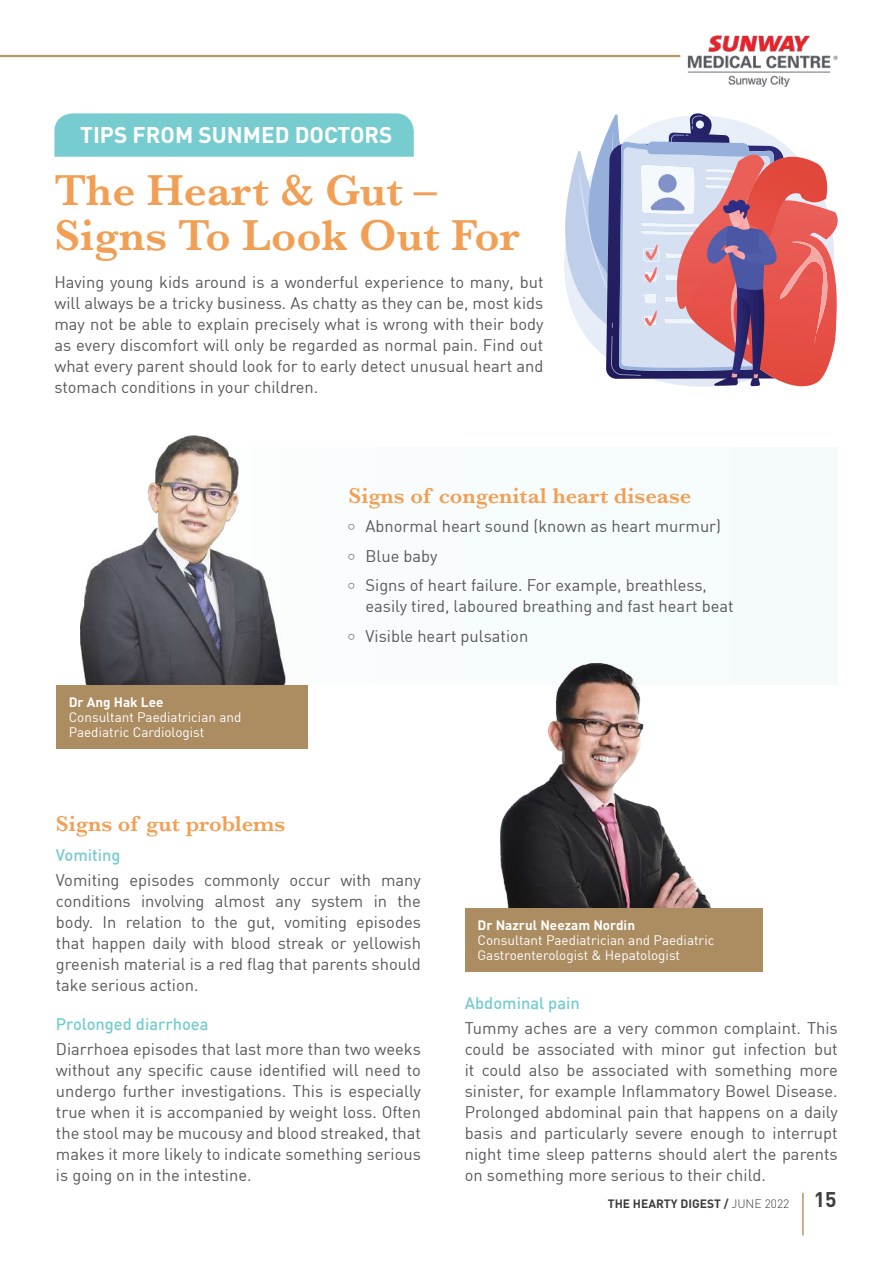
<style>
.page{position:relative;width:893px;height:1263px;background:#fff}
.page>*{position:absolute;margin:0;border:0;box-sizing:border-box;transform-origin:0 0}
.t1{font:600 45px/45px "Baskerville";color:#f19f54}
.t2{font:600 22.5px "Baskerville";color:#f19f54}
.t3{font:700 22.5px "DIN";color:#fff}
.t4{font:700 21px "DIN";color:#3e3e3f}
.t5{font:16.5px/21px "DIN";color:#57585a;text-align:justify}
.t6{font:500 16.5px "DIN";color:#77ccd0}
.t7{font:13.5px/15px "DIN";color:#fff}
.t8{font:700 13.5px "DIN";color:#fff}
.t9{font:700 12px "DIN";color:#3e3e3f}
.s1{font-weight:300}
</style>
<div class="page">
<hr style="left:802px;top:1193px;width:2px;height:42px;background:#b99764">
<hr style="left:0;top:55px;width:680px;height:2px;background:#b99764">
<img style="left:687px;top:35px;width:151px;height:51px">
<img style="left:81px;top:436px;width:143px;height:249px">
<div style="left:54px;top:113px;width:360px;height:44px;background:#77ccd0"></div>
<svg style="left:200px;top:447px;width:86px;height:238px"></svg>
<svg style="left:564px;top:113px;width:274px;height:273px"></svg>
<div style="left:56px;top:685px;width:252px;height:64px;background:#ac8c61"></div>
<img style="left:500px;top:663px;width:212px;height:245px">
<div style="left:465px;top:908px;width:297px;height:64px;background:#ac8c61"></div>
<h2 class="t3" style="left:80px;top:120px;width:314px">TIPS FROM SUNMED DOCTORS</h2>
<h1 class="t1" style="left:54px;top:167px;width:467px">The Heart &amp; Gut –<br>Signs To Look Out For</h1>
<p class="t5" style="left:54px;top:271px;width:491px">Having young kids around is a wonderful experience to many, but will always be a tricky business. As chatty as they can be, most kids may not be able to explain precisely what is wrong with their body as every discomfort will only be regarded as normal pain. Find out what every parent should look for to early detect unusual heart and stomach conditions in your children.</p>
<p class="t8" style="left:69px;top:693px;width:96px">Dr Ang Hak Lee</p>
<p class="t7" style="left:69px;top:709px;width:174px">Consultant Paediatrician and<br>Paediatric Cardiologist</p>
<h2 class="t2" style="left:348px;top:480px;width:344px">Signs of congenital heart disease</h2>
<p class="t5" style="left:348px;top:516px;width:374px">● Abnormal heart sound (known as heart murmur)</p>
<p class="t5" style="left:348px;top:545px;width:91px">● Blue baby</p>
<p class="t5" style="left:365px;top:575px;width:370px;text-indent:-17px">● Signs of heart failure. For example, breathless, easily tired, laboured breathing and fast heart beat</p>
<p class="t5" style="left:348px;top:625px;width:181px">● Visible heart pulsation</p>
<h2 class="t2" style="left:56px;top:808px;width:231px">Signs of gut problems</h2>
<p class="t6" style="left:56px;top:844px;width:66px">Vomiting</p>
<p class="t5" style="left:56px;top:869px;width:367px">Vomiting episodes commonly occur with many conditions involving almost any system in the body. In relation to the gut, vomiting episodes that happen daily with blood streak or yellowish greenish material is a red flag that parents should take serious action.</p>
<p class="t6" style="left:56px;top:1013px;width:154px">Prolonged diarrhoea</p>
<p class="t5" style="left:56px;top:1038px;width:367px">Diarrhoea episodes that last more than two weeks without any specific cause identified will need to undergo further investigations. This is especially true when it is accompanied by weight loss. Often the stool may be mucousy and blood streaked, that makes it more likely to indicate something serious is going on in the intestine.</p>
<p class="t8" style="left:477px;top:916px;width:159px">Dr Nazrul Neezam Nordin</p>
<p class="t7" style="left:477px;top:932px;width:238px">Consultant Paediatrician and Paediatric<br>Gastroenterologist &amp; Hepatologist</p>
<p class="t6" style="left:465px;top:992px;width:117px">Abdominal pain</p>
<p class="t5" style="left:465px;top:1017px;width:374px">Tummy aches are a very common complaint. This could be associated with minor gut infection but it could also be associated with something more sinister, for example Inflammatory Bowel Disease.<br>Prolonged abdominal pain that happens on a daily basis and particularly severe enough to interrupt night time sleep patterns should alert the parents on something more serious to their child.</p>
<p class="t9" style="left:608px;top:1195px;width:183px">THE HEARTY DIGEST / <span class="s1">JUNE 2022</span></p>
<p class="t4" style="left:814px;top:1186px;width:24px">15</p>
</div>
